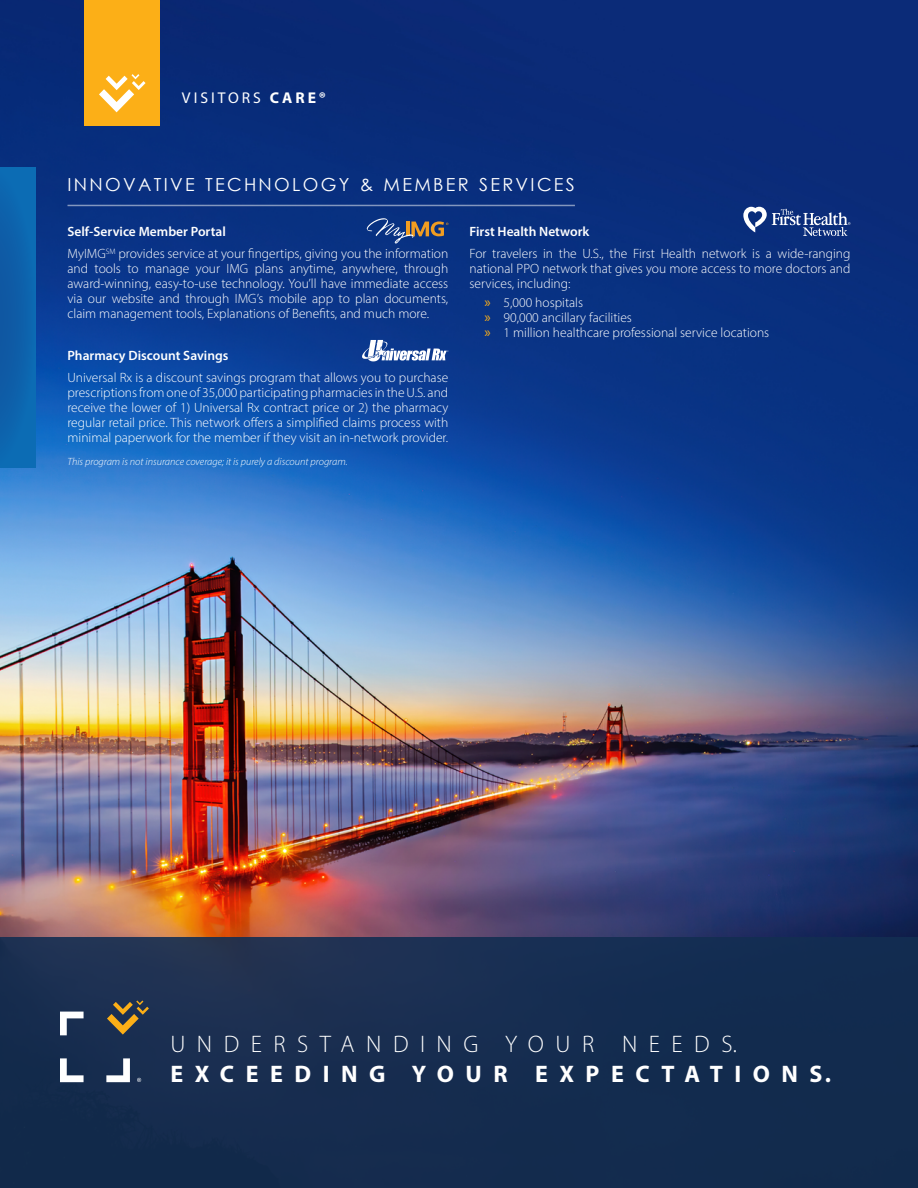
<style>
.page{position:relative;width:918px;height:1188px;background:#fff}
.page>*{position:absolute;margin:0;border:0;box-sizing:border-box;transform-origin:0 0}
.t1{font:700 24px "Myriad Pro";letter-spacing:.48em;color:#fff}
.t2{font:300 24px "Myriad Pro";letter-spacing:.48em;color:#fff}
.t3{font:18px "Century Gothic";letter-spacing:.13em;color:#fff}
.t4{font:15.6px "Myriad Pro";letter-spacing:.19em;color:#fff}
.t5{font:300 13.5px/15px "Myriad Pro";color:#fff;text-align:justify}
.t6{font:600 13.5px "Myriad Pro";color:#fff}
.t7{font:italic 300 10.5px "Myriad Pro";color:#fff}
.s1{font-weight:700}
.s2{font-weight:600}
.s3{font-weight:400;font-size:15px;color:#fcaf17}
</style>
<div class="page">
<img style="left:0;top:0;width:918px;height:937px">
<hr style="left:68px;top:205px;width:507px;height:1px;background:#fff">
<div style="left:85px;top:0;width:75px;height:126px;background:#fcaf17"></div>
<svg style="left:99px;top:74px;width:47px;height:38px"></svg>
<div style="left:0;top:167px;width:36px;height:301px;background:#0d64ae"></div>
<svg style="left:743px;top:207px;width:107px;height:29px;background:#435e99"></svg>
<svg style="left:362px;top:340px;width:87px;height:21px"></svg>
<svg style="left:367px;top:218px;width:81px;height:26px;background:#3f517a"></svg>
<div style="left:0;top:937px;width:918px;height:251px;background:#132e52"></div>
<svg style="left:107px;top:1001px;width:42px;height:34px"></svg>
<svg style="left:60px;top:1012px;width:24px;height:23px"></svg>
<svg style="left:60px;top:1058px;width:24px;height:24px"></svg>
<svg style="left:106px;top:1058px;width:24px;height:24px"></svg>
<svg style="left:137px;top:1078px;width:4px;height:4px"></svg>
<p class="t4" style="left:182px;top:88px;width:146px">VISITORS <span class="s1">CARE®</span></p>
<h2 class="t3" style="left:68px;top:172px;width:509px">INNOVATIVE TECHNOLOGY &amp; MEMBER SERVICES</h2>
<p class="t5" style="left:67px;top:221px;width:382px;line-height:21.8px"><span class="s2">Self-Service Member Portal<br></span>MyIMG<sup>SM</sup> provides service at your fingertips, giving you the information</p>
<p class="t5" style="left:67px;top:261px;width:382px">and tools to manage your IMG plans anytime, anywhere, through award-winning, easy-to-use technology. You’ll have immediate access via our website and through IMG’s mobile app to plan documents, claim management tools, Explanations of Benefits, and much more.</p>
<p class="t6" style="left:67px;top:347px;width:162px">Pharmacy Discount Savings</p>
<p class="t5" style="left:67px;top:370px;width:382px">Universal Rx is a discount savings program that allows you to purchase prescriptions from one of 35,000 participating pharmacies in the U.S. and receive the lower of 1) Universal Rx contract price or 2) the pharmacy regular retail price. This network offers a simplified claims process with minimal paperwork for the member if they visit an in-network provider.</p>
<p class="t7" style="left:67px;top:456px;width:282px">This program is not insurance coverage; it is purely a discount program.</p>
<p class="t6" style="left:470px;top:223px;width:121px">First Health Network</p>
<p class="t5" style="left:470px;top:246px;width:382px">For travelers in the U.S., the First Health network is a wide-ranging national PPO network that gives you more access to more doctors and services, including:</p>
<p class="t5" style="left:484px;top:295px;width:286px;text-align:left"><span class="s3">»</span> 5,000 hospitals<br><span class="s3">»</span> 90,000 ancillary facilities<br><span class="s3">»</span> 1 million healthcare professional service locations</p>
<h1 class="t2" style="left:170px;top:1030px;width:568px">UNDERSTANDING YOUR NEEDS.</h1>
<h1 class="t1" style="left:170px;top:1058px;width:662px">EXCEEDING YOUR EXPECTATIONS.</h1>
</div>
